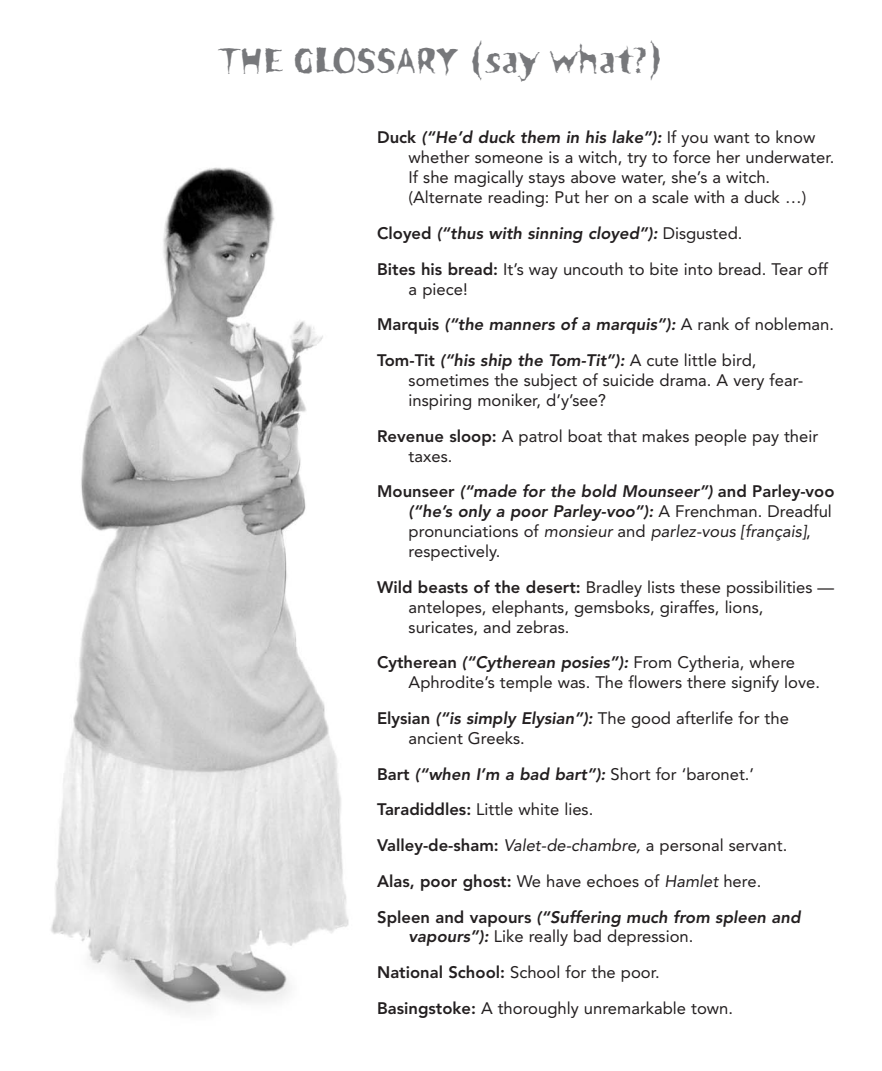
<style>
.page{position:relative;width:882px;height:1071px;background:#fff}
.page>*{position:absolute;margin:0;border:0;box-sizing:border-box;transform-origin:0 0}
.t1{font:35px "Spooky Plain";color:#77787b}
.t2{font:16.62px/19.9px "Avenir";color:#231f20}
.t3{font:800 16.62px/35.7px "Avenir";color:#231f20}
.s1{font-weight:800}
.s2{font-weight:400}
</style>
<div class="page">
<img style="left:51px;top:167px;width:298px;height:846px">
<h1 class="t1" style="left:218px;top:48px;width:447px">THE GLOSSARY (say what?)</h1>
<p class="t2" style="left:409px;top:129px;width:427px;text-indent:-32px"><span class="s1">Duck (“He’d duck them in his lake”):</span> If you want to know whether someone is a witch, try to force her underwater.<br>If she magically stays above water, she’s a witch. (Alternate reading: Put her on a scale with a duck …)</p>
<p class="t2" style="left:377px;top:217px;width:452px;line-height:35.7px"><span class="s1">Cloyed (“thus with sinning cloyed”):</span> Disgusted.<br><span class="s1">Bites his bread:</span> It’s way uncouth to bite into bread. Tear off</p>
<p class="t3" style="left:377px;top:272px;width:458px;text-indent:31px"><span class="s2">a piece!<br></span>Marquis (“the manners of a marquis”): <span class="s2">A rank of nobleman.<br></span>Tom-Tit (“his ship the Tom-Tit”): <span class="s2">A cute little bird,</span></p>
<p class="t2" style="left:409px;top:372px;width:396px">sometimes the subject of suicide drama. A very fear&shy;inspiring moniker, d’y’see?</p>
<p class="t2" style="left:409px;top:427px;width:411px;text-indent:-32px"><span class="s1">Revenue sloop:</span> A patrol boat that makes people pay their taxes.</p>
<p class="t2" style="left:409px;top:483px;width:427px;text-indent:-31px"><span class="s1">Mounseer (“made for the bold Mounseer”) and Parley-voo (“he’s only a poor Parley-voo”):</span> A Frenchman. Dreadful pronunciations of monsieur and parlez-vous [français], respectively.</p>
<p class="t2" style="left:409px;top:578px;width:427px;text-indent:-31px"><span class="s1">Wild beasts of the desert:</span> Bradley lists these possibilities — antelopes, elephants, gemsboks, giraffes, lions, suricates, and zebras.</p>
<p class="t2" style="left:409px;top:654px;width:413px;text-indent:-31px"><span class="s1">Cytherean (“Cytherean posies”):</span> From Cytheria, where<br>Aphrodite’s temple was. The flowers there signify love.</p>
<p class="t2" style="left:409px;top:710px;width:382px;text-indent:-31px"><span class="s1">Elysian (“is simply Elysian”):</span> The good afterlife for the ancient Greeks.</p>
<p class="t3" style="left:377px;top:758px;width:427px">Bart (“when I’m a bad bart”): <span class="s2">Short for ‘baronet.’ </span>Taradiddles: <span class="s2">Little white lies.<br></span>Valley-de-sham: <span class="s2">Valet-de-chambre, a personal servant.<br></span>Alas, poor ghost: <span class="s2">We have echoes of Hamlet here.<br></span>Spleen and vapours (“Suffering much from spleen and</p>
<p class="t2" style="left:377px;top:920px;width:358px;line-height:35.7px;text-indent:32px"><span class="s1">vapours”):</span> Like really bad depression.<br><span class="s1">National School:</span> School for the poor.<br><span class="s1">Basingstoke:</span> A thoroughly unremarkable town.</p>
</div>
